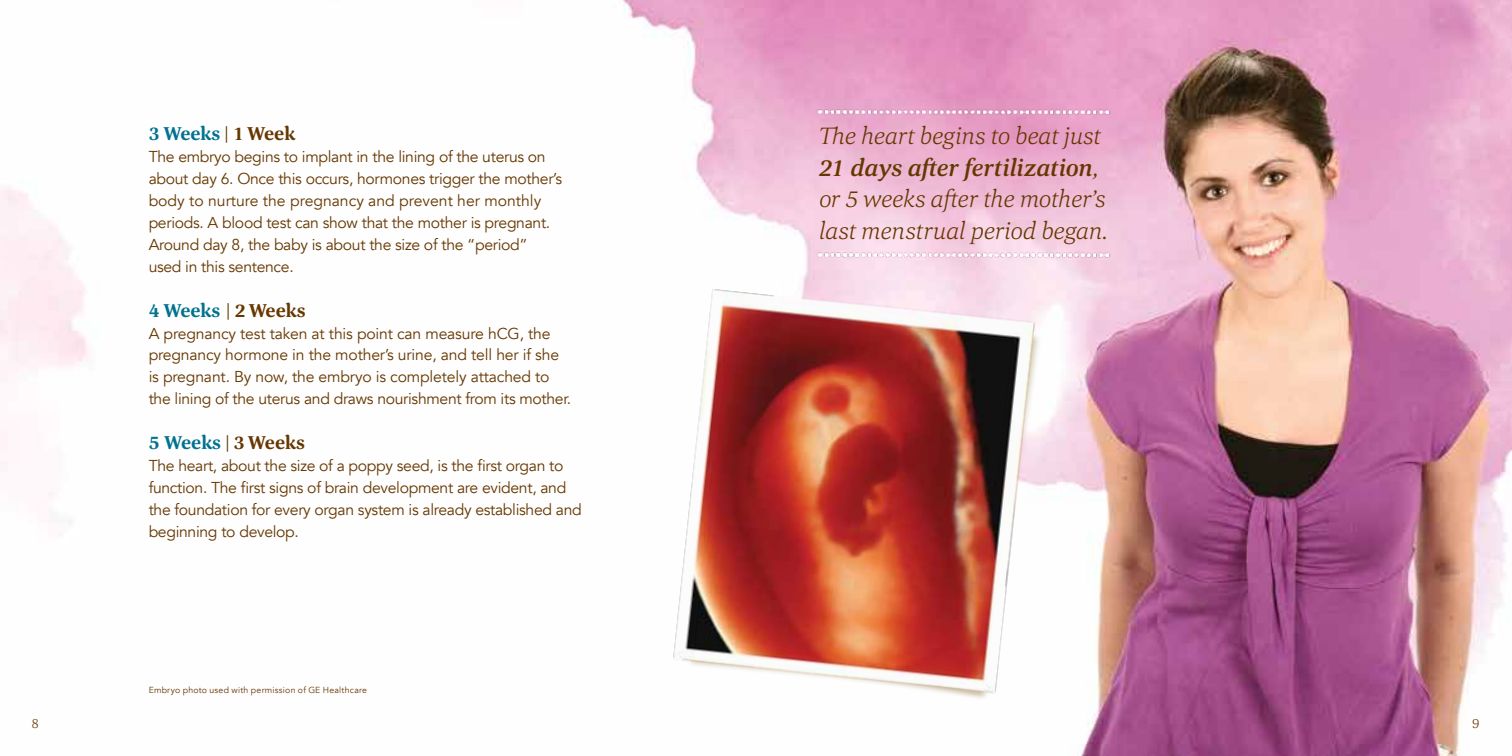
<style>
.page{position:relative;width:1512px;height:756px;background:#fff}
.page>*{position:absolute;margin:0;border:0;box-sizing:border-box;transform-origin:0 0}
.t1{font:italic 300 24.5px/31.5px "Corda";letter-spacing:-.015em;color:#663700}
.t2{font:700 19.25px "Corda";color:#00728f}
.t3{font:15.75px/21.9px "Avenir";letter-spacing:-.02em;color:#663700}
.t4{font:300 14px "Corda";color:#663700}
.t5{font:8.75px "Avenir";letter-spacing:.025em;color:#663700}
.s1{font-weight:300;color:#663700}
.s2{color:#663700}
.s3{font-weight:500}
</style>
<div class="page">
<img style="left:0;top:0;width:1512px;height:756px">
<img style="left:816px;top:107px;width:294px;height:9px">
<img style="left:816px;top:250px;width:294px;height:9px">
<img style="left:648px;top:270px;width:427px;height:463px">
<p class="t2" style="left:149px;top:121px;width:148px">3 Weeks <span class="s1">|</span> <span class="s2">1 Week</span></p>
<p class="t3" style="left:149px;top:146px;width:415px">The embryo begins to implant in the lining of the uterus on about day 6. Once this occurs, hormones trigger the mother’s body to nurture the pregnancy and prevent her monthly periods. A blood test can show that the mother is pregnant.<br>Around day 8, the baby is about the size of the “period” used in this sentence.</p>
<p class="t2" style="left:149px;top:297px;width:158px">4 Weeks <span class="s1">|</span> <span class="s2">2 Weeks</span></p>
<p class="t3" style="left:149px;top:322px;width:424px">A pregnancy test taken at this point can measure hCG, the pregnancy hormone in the mother’s urine, and tell her if she is pregnant. By now, the embryo is completely attached to the lining of the uterus and draws nourishment from its mother.</p>
<p class="t2" style="left:149px;top:430px;width:158px">5 Weeks <span class="s1">|</span> <span class="s2">3 Weeks</span></p>
<p class="t3" style="left:149px;top:455px;width:435px">The heart, about the size of a poppy seed, is the first organ to function. The first signs of brain development are evident, and the foundation for every organ system is already established and beginning to develop.</p>
<p class="t5" style="left:149px;top:684px;width:220px">Embryo photo used with permission of GE Healthcare</p>
<h1 class="t1" style="left:819px;top:120px;width:291px">The heart begins to beat just<br><span class="s3">21 days after fertilization</span>, or 5 weeks after the mother’s last menstrual period began.</h1>
<p class="t4" style="left:31px;top:714px;width:9px">8</p>
<p class="t4" style="left:1472px;top:714px;width:9px">9</p>
</div>
